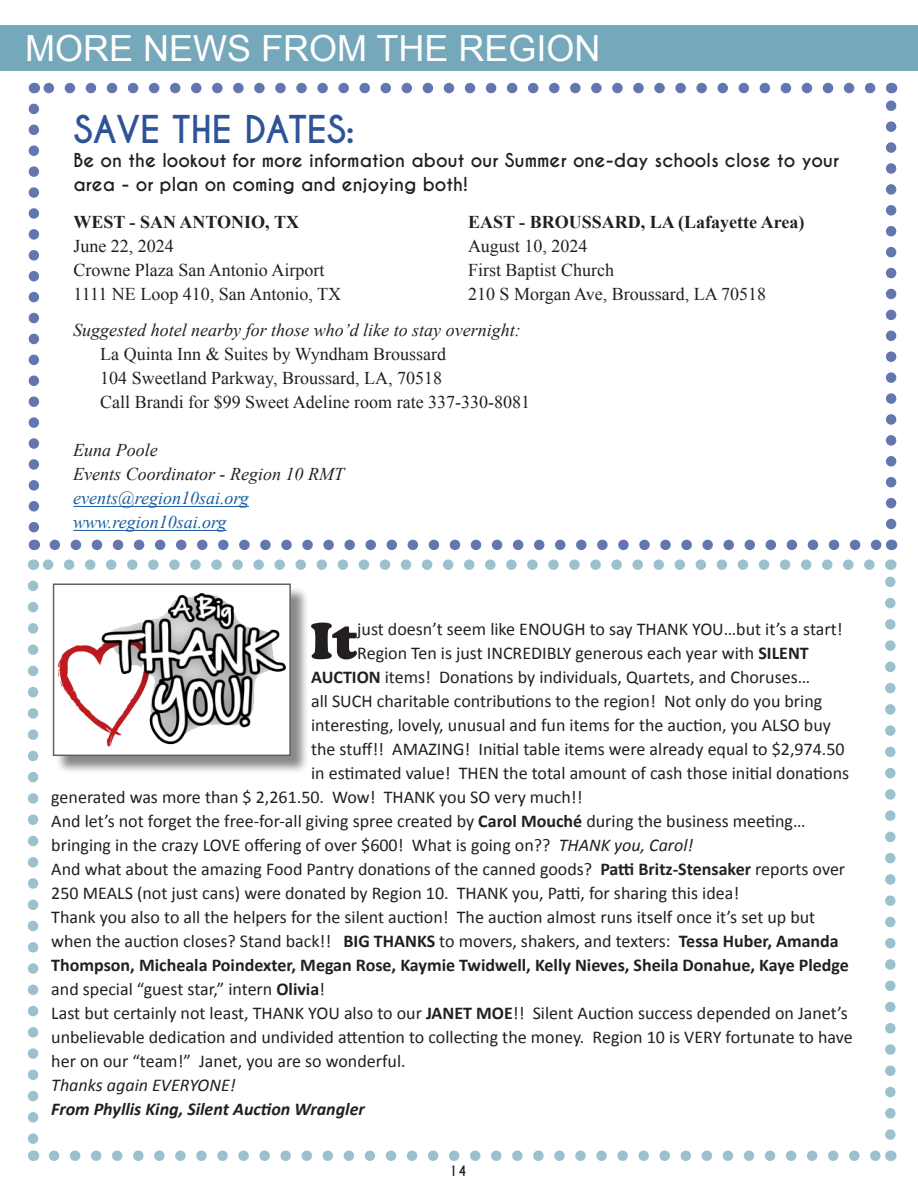
<style>
.page{position:relative;width:918px;height:1188px;background:#fff}
.page>*{position:absolute;margin:0;border:0;box-sizing:border-box;transform-origin:0 0}
.t1{font:900 53.4px "Cooper";color:#231f20}
.t2{font:36px "Arial";color:#fff}
.Heading_1{font:700 36px "Caviar Dreams";color:#2f5496}
.t3{font:18px/24px "Calibri";color:#231f20}
.body_text{font:18px "Times New Roman";color:#231f20}
.body_text-2{font:700 18px/24px "Caviar Dreams";color:#231f20}
.body_text-3{font:italic 18px "Times New Roman";color:#231f20}
.body_text-4{font:700 18px "Times New Roman";color:#231f20}
.body_text-5{font:italic 18px "Times New Roman";color:#175d9e}
.t4{font:italic 700 18px "Calibri";color:#231f20}
.t5{font:italic 18px "Calibri";color:#231f20}
.t6{font:700 13.5px "Caviar Dreams";color:#231f20}
.s1{font-weight:700}
.s2{font-style:italic}
</style>
<div class="page">
<div style="left:0;top:26px;width:918px;height:45px;background:#74a8ba"></div>
<svg style="left:29px;top:109px;width:10px;height:424px"></svg>
<svg style="left:55px;top:540px;width:826px;height:10px"></svg>
<svg style="left:44px;top:83px;width:826px;height:10px"></svg>
<svg style="left:886px;top:83px;width:10px;height:441px"></svg>
<svg style="left:54px;top:1150px;width:826px;height:11px"></svg>
<svg style="left:44px;top:559px;width:825px;height:11px"></svg>
<svg style="left:28px;top:586px;width:10px;height:575px"></svg>
<svg style="left:885px;top:559px;width:11px;height:576px"></svg>
<hr style="left:73px;top:506px;width:176px;height:1px;background:#175d9e">
<hr style="left:73px;top:530px;width:154px;height:1px;background:#175d9e">
<div style="left:55px;top:586px;width:254px;height:189px;background:#231f20;opacity:.75"></div>
<div style="left:54px;top:584px;width:236px;height:171px;background:#fff"></div>
<img style="left:59px;top:593px;width:227px;height:153px">
<p class="t2" style="left:25px;top:24px;width:577px">MORE NEWS FROM THE REGION</p>
<p class="Heading_1" style="left:73px;top:107px;width:283px">SAVE THE DATES:</p>
<p class="body_text-2" style="left:73px;top:148px;width:767px">Be on the lookout for more information about our Summer one-day schools close to your area - or plan on coming and enjoying both!</p>
<p class="body_text-4" style="left:73px;top:210px;width:227px">WEST - SAN ANTONIO, TX</p>
<p class="body_text" style="left:73px;top:234px;width:102px">June 22, 2024</p>
<p class="body_text" style="left:73px;top:258px;width:252px">Crowne Plaza San Antonio Airport</p>
<p class="body_text" style="left:73px;top:282px;width:269px">1111 NE Loop 410, San Antonio, TX</p>
<p class="body_text-4" style="left:468px;top:210px;width:338px">EAST - BROUSSARD, LA (Lafayette Area)</p>
<p class="body_text" style="left:468px;top:234px;width:121px">August 10, 2024</p>
<p class="body_text" style="left:468px;top:258px;width:148px">First Baptist Church</p>
<p class="body_text" style="left:468px;top:282px;width:300px">210 S Morgan Ave, Broussard, LA 70518</p>
<p class="body_text-3" style="left:73px;top:318px;width:449px">Suggested hotel nearby for those who’d like to stay overnight:</p>
<p class="body_text" style="left:100px;top:342px;width:348px">La Quinta Inn &amp; Suites by Wyndham Broussard</p>
<p class="body_text" style="left:100px;top:366px;width:343px">104 Sweetland Parkway, Broussard, LA, 70518</p>
<p class="body_text" style="left:100px;top:390px;width:431px">Call Brandi for $99 Sweet Adeline room rate 337-330-8081</p>
<p class="body_text-3" style="left:73px;top:438px;width:86px">Euna Poole</p>
<p class="body_text-3" style="left:73px;top:462px;width:272px">Events Coordinator - Region 10 RMT</p>
<p class="body_text-5" style="left:73px;top:486px;width:177px">events@region10sai.org</p>
<p class="body_text-5" style="left:73px;top:510px;width:155px">www.region10sai.org</p>
<p class="t1" style="left:310px;top:610px;width:48px">It</p>
<p class="t3" style="left:357px;top:617px;width:487px">just doesn’t seem like ENOUGH to say THANK YOU…but it’s a start!</p>
<p class="t3" style="left:357px;top:641px;width:453px">Region Ten is just INCREDIBLY generous each year with <span class="s1">SILENT</span></p>
<p class="t3" style="left:311px;top:665px;width:501px"><span class="s1">AUCTION</span> items! Donations by individuals, Quartets, and Choruses…</p>
<p class="t3" style="left:311px;top:689px;width:513px">all SUCH charitable contributions to the region! Not only do you bring</p>
<p class="t3" style="left:311px;top:713px;width:521px">interesting, lovely, unusual and fun items for the auction, you ALSO buy</p>
<p class="t3" style="left:311px;top:737px;width:535px">the stuff!! AMAZING! Initial table items were already equal to $2,974.50</p>
<p class="t3" style="left:311px;top:761px;width:540px">in estimated value! THEN the total amount of cash those initial donations</p>
<p class="t3" style="left:51px;top:785px;width:533px">generated was more than $ 2,261.50. Wow! THANK you SO very much!!</p>
<p class="t3" style="left:51px;top:809px;width:756px">And let’s not forget the free-for-all giving spree created by <span class="s1">Carol Mouché</span> during the business meeting… bringing in the crazy LOVE offering of over $600! What is going on?? <span class="s2">THANK you, Carol!</span></p>
<p class="t3" style="left:51px;top:857px;width:795px">And what about the amazing Food Pantry donations of the canned goods? <span class="s1">Patti Britz-Stensaker</span> reports over<br>250 MEALS (not just cans) were donated by Region 10. THANK you, Patti, for sharing this idea!</p>
<p class="t3" style="left:51px;top:905px;width:799px">Thank you also to all the helpers for the silent auction! The auction almost runs itself once it’s set up but when the auction closes? Stand back!! <span class="s1">BIG THANKS</span> to movers, shakers, and texters: <span class="s1">Tessa Huber, Amanda Thompson, Micheala Poindexter, Megan Rose, Kaymie Twidwell, Kelly Nieves, Sheila Donahue, Kaye Pledge </span>and special “guest star,” intern <span class="s1">Olivia</span>!</p>
<p class="t3" style="left:51px;top:1001px;width:803px">Last but certainly not least, THANK YOU also to our <span class="s1">JANET MOE</span>!! Silent Auction success depended on Janet’s unbelievable dedication and undivided attention to collecting the money. Region 10 is VERY fortunate to have her on our “team!” Janet, you are so wonderful.</p>
<p class="t5" style="left:51px;top:1072px;width:186px">Thanks again EVERYONE!</p>
<p class="t4" style="left:51px;top:1097px;width:315px">From Phyllis King, Silent Auction Wrangler</p>
<p class="t6" style="left:448px;top:1163px;width:20px">14</p>
</div>
